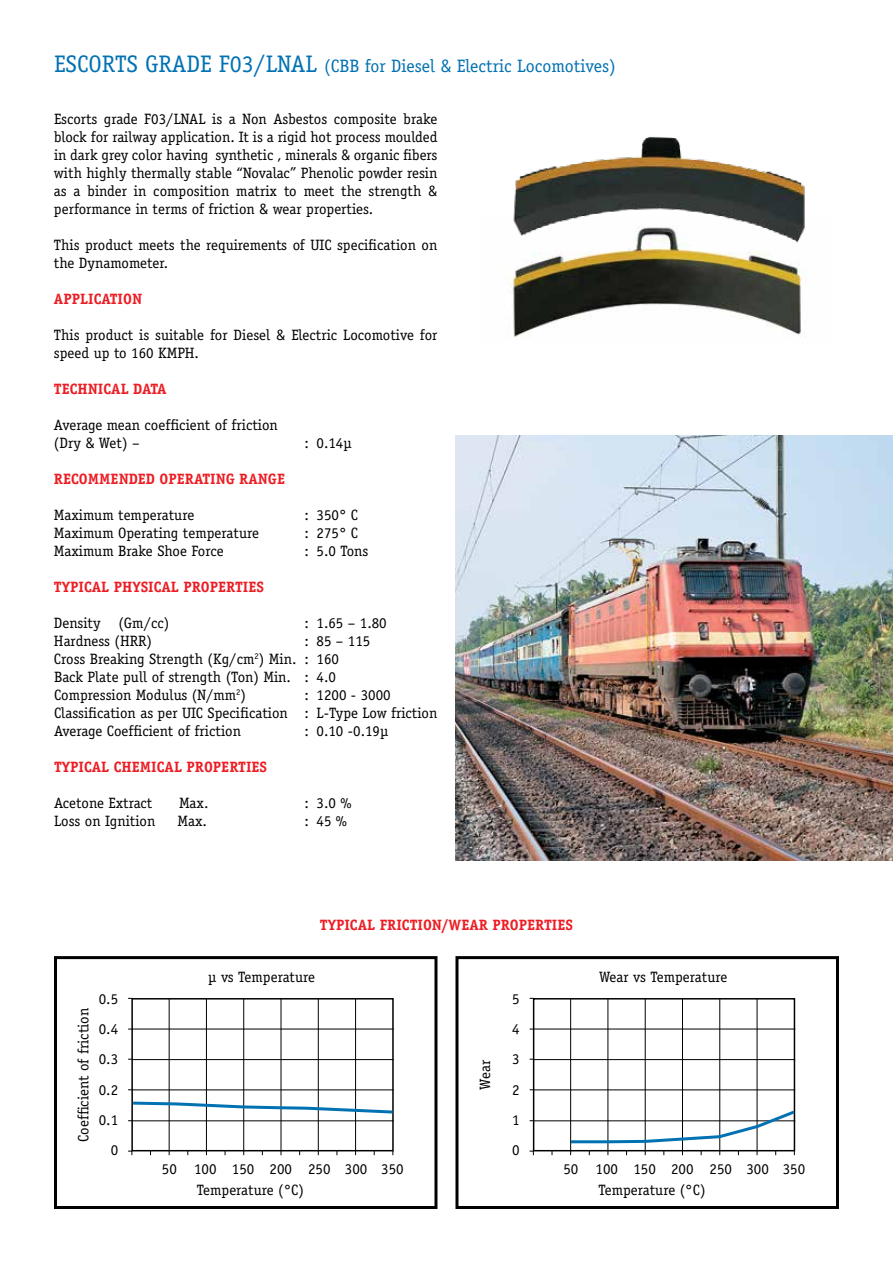
<style>
.page{position:relative;width:893px;height:1263px;background:#fff}
.page>*{position:absolute;margin:0;border:0;box-sizing:border-box;transform-origin:0 0}
.t1{font:24px "Officina Serif";color:#0071b2}
.t2{font:18px "Officina Serif";color:#0071b2}
.t3{font:15px/18px "Officina Serif";color:#000}
.t4{font:700 15px "Officina Serif";color:#ed1d24}
.s1{font-size:18px}
</style>
<div class="page">
<img style="left:455px;top:435px;width:438px;height:425px">
<img style="left:510px;top:252px;width:296px;height:85px">
<div style="left:131px;top:998px;width:263px;height:153px;border:2px solid #000"></div>
<div style="left:533px;top:998px;width:262px;height:153px;border:2px solid #000"></div>
<hr style="left:132px;top:1029px;width:262px;height:1px;background:#000">
<hr style="left:534px;top:1029px;width:261px;height:1px;background:#000">
<hr style="left:132px;top:1059px;width:262px;height:1px;background:#000">
<hr style="left:534px;top:1059px;width:261px;height:1px;background:#000">
<hr style="left:132px;top:1089px;width:262px;height:1px;background:#000">
<hr style="left:534px;top:1089px;width:261px;height:1px;background:#000">
<hr style="left:534px;top:1120px;width:261px;height:1px;background:#000">
<hr style="left:169px;top:999px;width:1px;height:152px;background:#000">
<hr style="left:570px;top:999px;width:1px;height:152px;background:#000">
<hr style="left:206px;top:999px;width:1px;height:152px;background:#000">
<hr style="left:608px;top:999px;width:1px;height:152px;background:#000">
<hr style="left:243px;top:999px;width:1px;height:152px;background:#000">
<hr style="left:645px;top:999px;width:1px;height:152px;background:#000">
<hr style="left:281px;top:999px;width:1px;height:152px;background:#000">
<hr style="left:682px;top:999px;width:1px;height:152px;background:#000">
<hr style="left:318px;top:999px;width:1px;height:152px;background:#000">
<hr style="left:719px;top:999px;width:1px;height:152px;background:#000">
<hr style="left:355px;top:999px;width:1px;height:152px;background:#000">
<hr style="left:757px;top:999px;width:1px;height:152px;background:#000">
<svg style="left:128px;top:1100px;width:266px;height:21px"></svg>
<svg style="left:568px;top:1108px;width:228px;height:37px"></svg>
<div style="left:54px;top:956px;width:383px;height:253px;border:3px solid #000"></div>
<div style="left:455px;top:956px;width:384px;height:253px;border:3px solid #000"></div>
<img style="left:513px;top:136px;width:292px;height:116px">
<h1 class="t1" style="left:54px;top:50px;width:25px">ESCOR</h1>
<h1 class="t1" style="left:115px;top:50px;width:226px">TS GRADE F03/LNAL <span class="s1">(CBB</span></h1>
<p class="t2" style="left:365px;top:55px;width:252px">for Diesel &amp; Electric Locomotives)</p>
<p class="t3" style="left:54px;top:110px;width:385px;text-align:justify">Escorts grade F03/LNAL is a Non Asbestos composite brake block for railway application. It is a rigid hot process moulded in dark grey color having synthetic , minerals &amp; organic fibers with highly thermally stable “Novalac” Phenolic powder resin as a binder in composition matrix to meet the strength &amp; performance in terms of friction &amp; wear properties.</p>
<p class="t3" style="left:54px;top:236px;width:385px">This product meets the requirements of UIC specification on the Dynamometer.</p>
<p class="t4" style="left:54px;top:289px;width:90px">APPLICATION</p>
<p class="t3" style="left:54px;top:326px;width:385px">This product is suitable for Diesel &amp; Electric Locomotive for speed up to 160 KMPH.</p>
<p class="t4" style="left:54px;top:379px;width:112px">TECHNICAL DATA</p>
<p class="t3" style="left:54px;top:416px;width:225px">Average mean coefficient of friction (Dry &amp; Wet) –</p>
<p class="t3" style="left:304px;top:434px;width:49px">: 0.14µ</p>
<p class="t4" style="left:54px;top:469px;width:233px">RECOMMENDED OPERATING RANGE</p>
<p class="t3" style="left:54px;top:506px;width:142px">Maximum temperature</p>
<p class="t3" style="left:304px;top:506px;width:54px">: 350° C</p>
<p class="t3" style="left:54px;top:524px;width:207px">Maximum Operating temperature</p>
<p class="t3" style="left:304px;top:524px;width:54px">: 275° C</p>
<p class="t3" style="left:54px;top:542px;width:171px">Maximum Brake Shoe Force</p>
<p class="t3" style="left:304px;top:542px;width:65px">: 5.0 Tons</p>
<p class="t4" style="left:54px;top:577px;width:210px">TYPICAL PHYSICAL PROPERTIES</p>
<p class="t3" style="left:54px;top:614px;width:117px">Density (Gm/cc)</p>
<p class="t3" style="left:304px;top:614px;width:84px">: 1.65 – 1.80</p>
<p class="t3" style="left:54px;top:632px;width:100px">Hardness (HRR)</p>
<p class="t3" style="left:54px;top:632px;width:318px;text-indent:251px">: 85 – 115<br>Cross Breaking Strength (Kg/cm<sup>2</sup>) Min. : 160<br>Back Plate pull of strength (Ton) Min. : 4.0<br>Compression Modulus (N/mm<sup>2</sup>)</p>
<p class="t3" style="left:54px;top:686px;width:385px;text-indent:250px">: 1200 - 3000<br>Classification as per UIC Specification : L-Type Low friction<br>Average Coefficient of friction</p>
<p class="t3" style="left:305px;top:722px;width:85px">: 0.10 -0.19µ</p>
<p class="t4" style="left:54px;top:757px;width:213px">TYPICAL CHEMICAL PROPERTIES</p>
<p class="t3" style="left:54px;top:794px;width:100px">Acetone Extract</p>
<p class="t3" style="left:179px;top:794px;width:31px">Max.</p>
<p class="t3" style="left:305px;top:794px;width:48px">: 3.0 %</p>
<p class="t3" style="left:54px;top:812px;width:103px">Loss on Ignition</p>
<p class="t3" style="left:178px;top:812px;width:31px">Max.</p>
<p class="t3" style="left:305px;top:812px;width:44px">: 45 %</p>
<p class="t4" style="left:320px;top:916px;width:9px">TYPIC</p>
<p class="t4" style="left:358px;top:916px;width:48px">AL FRICTION</p>
<p class="t4" style="left:442px;top:916px;width:133px">/WEAR PROPE RTIE S</p>
<p class="t3" style="left:75px;top:1142px;width:136px;rotate:-90deg">Coefficient of friction</p>
<p class="t3" style="left:99px;top:983px;width:21px;line-height:30.3px;text-align:right">0.5<br>0.4<br>0.3<br>0.2<br>0.1<br>0</p>
<p class="t3" style="left:208px;top:968px;width:108px">µ vs Temperature</p>
<p class="t3" style="left:599px;top:968px;width:130px">Wear vs Temperature</p>
<p class="t3" style="left:476px;top:1090px;width:31px;rotate:-90deg">Wear</p>
<p class="t3" style="left:512px;top:983px;width:9px;line-height:30.3px;text-align:justify">5<br>4<br>3<br>2<br>1<br>0</p>
<p class="t3" style="left:162px;top:1160px;width:243px">50 100 150 200 250 300 350</p>
<p class="t3" style="left:563px;top:1160px;width:243px">50 100 150 200 250 300 350</p>
<p class="t3" style="left:197px;top:1181px;width:109px">Temperature (°C)</p>
<p class="t3" style="left:598px;top:1181px;width:109px">Temperature (°C)</p>
</div>
